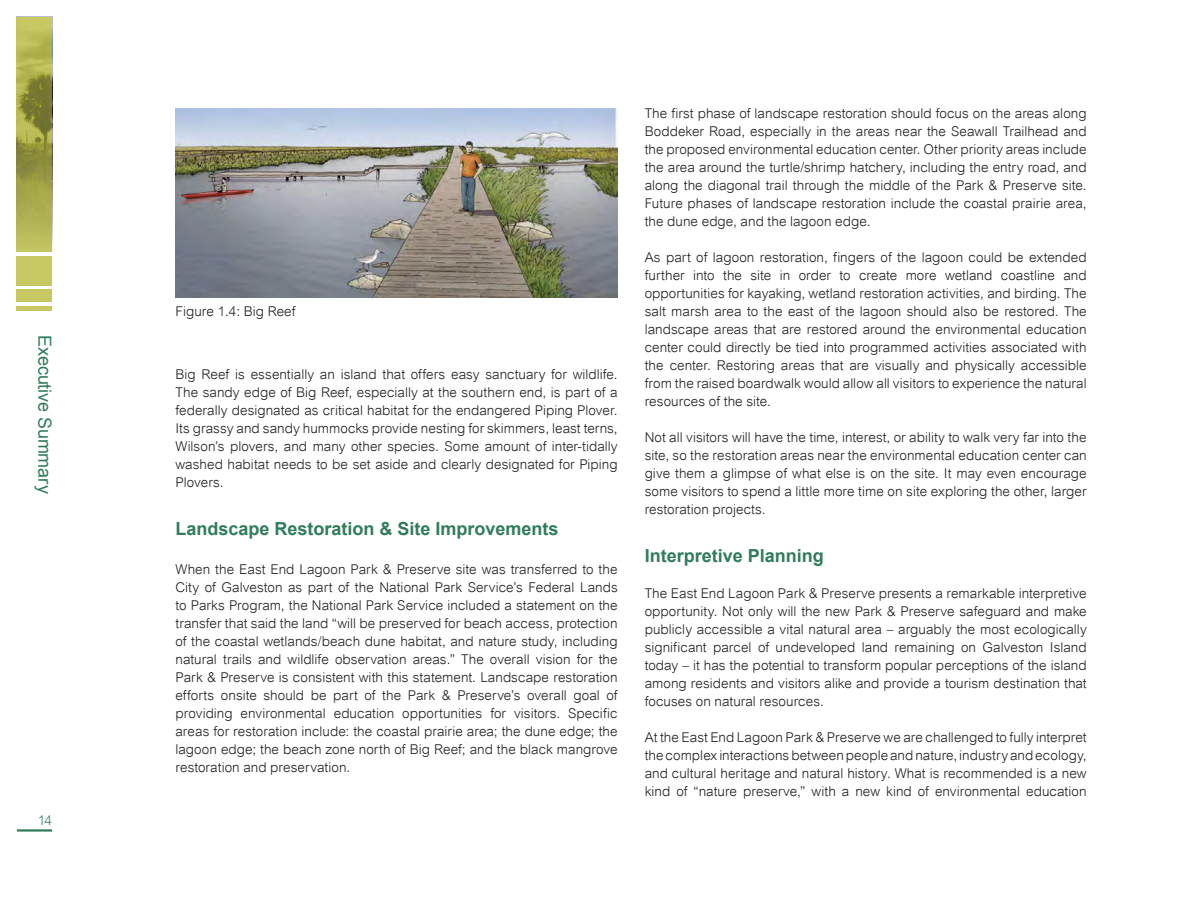
<style>
.page{position:relative;width:1188px;height:918px;background:#fff}
.page>*{position:absolute;margin:0;border:0;box-sizing:border-box;transform-origin:0 0}
.t1{font:700 18px "Arial";color:#307c5c}
.t2{font:18px "Arial";letter-spacing:-.005em;color:#307c5c}
.BODY_TEXT{font:300 13.5px/18px "Arial";letter-spacing:.005em;color:#231f20;text-align:justify}
.t3{font:300 13.5px "Arial";color:#307c5c}
</style>
<div class="page">
<hr style="left:17px;top:829px;width:35px;height:3px;background:#307c5c">
<div style="left:17px;top:289px;width:35px;height:13px;background:#c8c963"></div>
<div style="left:17px;top:306px;width:35px;height:5px;background:#c8c963"></div>
<div style="left:17px;top:256px;width:35px;height:30px;background:#c8c963"></div>
<svg style="left:17px;top:17px;width:35px;height:234px;background:#a4a549"></svg>
<img style="left:176px;top:108px;width:442px;height:190px">
<h1 class="t2" style="left:57px;top:335px;width:161px;rotate:90deg">Executive Summary</h1>
<p class="t3" style="left:38px;top:813px;width:16px">14</p>
<p class="BODY_TEXT" style="left:176px;top:302px;width:121px">Figure 1.4: Big Reef</p>
<p class="BODY_TEXT" style="left:176px;top:365px;width:444px">Big Reef is essentially an island that offers easy sanctuary for wildlife.<br>The sandy edge of Big Reef, especially at the southern end, is part of a federally designated as critical habitat for the endangered Piping Plover.<br>Its grassy and sandy hummocks provide nesting for skimmers, least terns, Wilson’s plovers, and many other species. Some amount of inter-tidally washed habitat needs to be set aside and clearly designated for Piping Plovers.</p>
<p class="t1" style="left:176px;top:516px;width:385px">Landscape Restoration &amp; Site Improvements</p>
<p class="BODY_TEXT" style="left:176px;top:561px;width:444px">When the East End Lagoon Park &amp; Preserve site was transferred to the City of Galveston as part of the National Park Service’s Federal Lands to Parks Program, the National Park Service included a statement on the transfer that said the land “will be preserved for beach access, protection of the coastal wetlands/beach dune habitat, and nature study, including natural trails and wildlife observation areas.” The overall vision for the Park &amp; Preserve is consistent with this statement. Landscape restoration efforts onsite should be part of the Park &amp; Preserve’s overall goal of providing environmental education opportunities for visitors. Specific areas for restoration include: the coastal prairie area; the dune edge; the lagoon edge; the beach zone north of Big Reef; and the black mangrove restoration and preservation.</p>
<p class="BODY_TEXT" style="left:645px;top:104px;width:444px">The first phase of landscape restoration should focus on the areas along Boddeker Road, especially in the areas near the Seawall Trailhead and the proposed environmental education center. Other priority areas include the area around the turtle/shrimp hatchery, including the entry road, and along the diagonal trail through the middle of the Park &amp; Preserve site.<br>Future phases of landscape restoration include the coastal prairie area, the dune edge, and the lagoon edge.</p>
<p class="BODY_TEXT" style="left:645px;top:248px;width:444px">As part of lagoon restoration, fingers of the lagoon could be extended further into the site in order to create more wetland coastline and opportunities for kayaking, wetland restoration activities, and birding. The salt marsh area to the east of the lagoon should also be restored. The landscape areas that are restored around the environmental education center could directly be tied into programmed activities associated with the center. Restoring areas that are visually and physically accessible from the raised boardwalk would allow all visitors to experience the natural resources of the site.</p>
<p class="BODY_TEXT" style="left:645px;top:428px;width:444px">Not all visitors will have the time, interest, or ability to walk very far into the site, so the restoration areas near the environmental education center can give them a glimpse of what else is on the site. It may even encourage some visitors to spend a little more time on site exploring the other, larger restoration projects.</p>
<p class="t1" style="left:645px;top:543px;width:181px">Interpretive Planning</p>
<p class="BODY_TEXT" style="left:645px;top:584px;width:444px">The East End Lagoon Park &amp; Preserve presents a remarkable interpretive opportunity. Not only will the new Park &amp; Preserve safeguard and make publicly accessible a vital natural area – arguably the most ecologically significant parcel of undeveloped land remaining on Galveston Island today – it has the potential to transform popular perceptions of the island among residents and visitors alike and provide a tourism destination that focuses on natural resources.</p>
<p class="BODY_TEXT" style="left:645px;top:728px;width:444px">At the East End Lagoon Park &amp; Preserve we are challenged to fully interpret the complex interactions between people and nature, industry and ecology, and cultural heritage and natural history. What is recommended is a new kind of “nature preserve,” with a new kind of environmental education</p>
</div>
